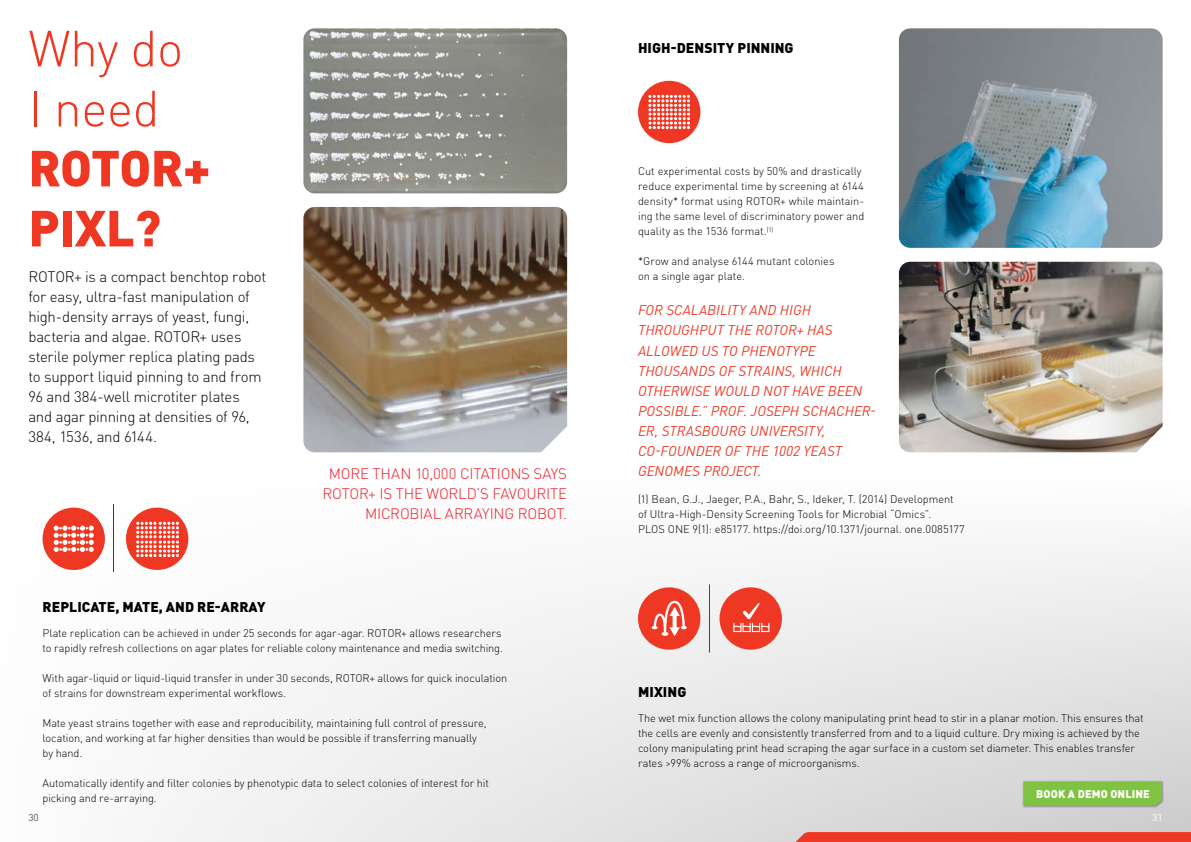
<style>
.page{position:relative;width:1191px;height:842px;background:#fff}
.page>*{position:absolute;margin:0;border:0;box-sizing:border-box;transform-origin:0 0}
.t1{font:900 50px/60px "DINOT";letter-spacing:-.01em;color:#ee3824}
.t2{font:300 50px/60px "DINOT";letter-spacing:-.01em;color:#ee3824}
.t3{font:300 15px/20px "DINOT";letter-spacing:-.015em;color:#000}
.t4{font:300 15px/20px "DINOT";letter-spacing:-.015em;color:#ed1c2b;text-align:right}
.t5{font:italic 14px/20px "DINOT";letter-spacing:.005em;color:#ee3824}
.t6{font:900 14px "DINOT";letter-spacing:.005em;color:#000}
.t7{font:300 11px/15px "DINOT";letter-spacing:-.01em;color:#000}
.t8{font:900 11px "DINOT";letter-spacing:.01em;color:#fff}
.t9{font:10px "DINOT";color:#000}
.t10{font:10px "DINOT";color:#fff}
</style>
<div class="page">
<svg style="left:42px;top:507px;width:1149px;height:335px"></svg>
<img style="left:303px;top:207px;width:264px;height:245px">
<img style="left:303px;top:28px;width:264px;height:165px">
<div style="left:43px;top:508px;width:62px;height:62px;background:#ee3824;border-radius:50%"></div>
<svg style="left:54px;top:526px;width:40px;height:26px"></svg>
<div style="left:126px;top:508px;width:62px;height:62px;background:#ee3824;border-radius:50%"></div>
<svg style="left:136px;top:522px;width:43px;height:35px"></svg>
<hr style="left:113px;top:504px;width:1px;height:68px;background:#000">
<svg style="left:539px;top:425px;width:28px;height:28px"></svg>
<div style="left:719px;top:587px;width:63px;height:63px;background:#ee3824;border-radius:50%"></div>
<div style="left:733px;top:622px;width:8px;height:10px;border:1px solid #fff"></div>
<div style="left:742px;top:622px;width:8px;height:10px;border:1px solid #fff"></div>
<div style="left:752px;top:622px;width:8px;height:10px;border:1px solid #fff"></div>
<div style="left:761px;top:622px;width:8px;height:10px;border:1px solid #fff"></div>
<svg style="left:733px;top:625px;width:37px;height:4px"></svg>
<svg style="left:743px;top:603px;width:16px;height:16px"></svg>
<div style="left:1022px;top:780px;width:142px;height:28px;background:#000;opacity:.39"></div>
<div style="left:1023px;top:782px;width:138px;height:24px;background:#80c342"></div>
<img style="left:899px;top:28px;width:263px;height:220px">
<img style="left:899px;top:262px;width:263px;height:190px">
<div style="left:638px;top:587px;width:62px;height:63px;background:#ee3824;border-radius:50%"></div>
<svg style="left:651px;top:600px;width:36px;height:36px"></svg>
<hr style="left:709px;top:584px;width:1px;height:68px;background:#000">
<svg style="left:1135px;top:425px;width:28px;height:28px"></svg>
<div style="left:638px;top:81px;width:62px;height:62px;background:#ee3824;border-radius:50%"></div>
<svg style="left:648px;top:95px;width:42px;height:34px"></svg>
<svg style="left:785px;top:832px;width:406px;height:10px"></svg>
<h1 class="t2" style="left:28px;top:18px;width:156px">Why do<br>I need</h1>
<h1 class="t1" style="left:28px;top:137px;width:184px">ROTOR+<br>PIXL?</h1>
<p class="t3" style="left:28px;top:267px;width:239px">ROTOR+ is a compact benchtop robot for easy, ultra-fast manipulation of high-density arrays of yeast, fungi, bacteria and algae. ROTOR+ uses sterile polymer replica plating pads to support liquid pinning to and from 96 and 384-well microtiter plates and agar pinning at densities of 96, 384, 1536, and 6144.</p>
<h2 class="t4" style="left:322px;top:464px;width:246px">MORE THAN 10,000 CITATIONS SAYS<br>ROTOR+ IS THE WORLD’S FAVOURITE<br>MICROBIAL ARRAYING ROBOT.</h2>
<p class="t6" style="left:43px;top:597px;width:224px">REPLICATE, MATE, AND RE-ARRAY</p>
<p class="t7" style="left:43px;top:625px;width:462px">Plate replication can be achieved in under 25 seconds for agar-agar. ROTOR+ allows researchers to rapidly refresh collections on agar plates for reliable colony maintenance and media switching.</p>
<p class="t7" style="left:43px;top:670px;width:466px">With agar-liquid or liquid-liquid transfer in under 30 seconds, ROTOR+ allows for quick inoculation of strains for downstream experimental workflows.</p>
<p class="t7" style="left:43px;top:716px;width:446px">Mate yeast strains together with ease and reproducibility, maintaining full control of pressure, location, and working at far higher densities than would be possible if transferring manually by hand.</p>
<p class="t7" style="left:43px;top:776px;width:448px">Automatically identify and filter colonies by phenotypic data to select colonies of interest for hit picking and re-arraying.</p>
<p class="t9" style="left:28px;top:811px;width:12px">30</p>
<p class="t6" style="left:638px;top:38px;width:157px">HIGH-DENSITY PINNING</p>
<p class="t7" style="left:638px;top:164px;width:228px">Cut experimental costs by 50% and drastically reduce experimental time by screening at 6144 density* format using ROTOR+ while maintain&shy;ing the same level of discriminatory power and quality as the 1536 format.<sup>(1)</sup></p>
<p class="t7" style="left:638px;top:254px;width:198px">*Grow and analyse 6144 mutant colonies on a single agar plate.</p>
<p class="t5" style="left:638px;top:300px;width:239px">FOR SCALABILITY AND HIGH<br>THROUGHPUT THE ROTOR+ HAS<br>ALLOWED US TO PHENOTYPE<br>THOUSANDS OF STRAINS, WHICH<br>OTHERWISE WOULD NOT HAVE BEEN<br>POSSIBLE.” PROF. JOSEPH SCHACHER-<br>ER, STRASBOURG UNIVERSITY,<br>CO-FOUNDER OF THE 1002 YEAST<br>GENOMES PROJECT.</p>
<p class="t7" style="left:638px;top:492px;width:328px">(1) Bean, G.J., Jaeger, P.A., Bahr, S., Ideker, T. (2014) Development of Ultra-High-Density Screening Tools for Microbial “Omics”.<br>PLOS ONE 9(1): e85177. https://doi.org/10.1371/journal. one.0085177</p>
<p class="t6" style="left:638px;top:682px;width:50px">MIXING</p>
<p class="t7" style="left:638px;top:711px;width:507px">The wet mix function allows the colony manipulating print head to stir in a planar motion. This ensures that the cells are evenly and consistently transferred from and to a liquid culture. Dry mixing is achieved by the colony manipulating print head scraping the agar surface in a custom set diameter. This enables transfer rates &gt;99% across a range of microorganisms.</p>
<p class="t8" style="left:1036px;top:786px;width:115px">BOOK A DEMO ONLINE</p>
<p class="t10" style="left:1152px;top:811px;width:12px">31</p>
</div>
